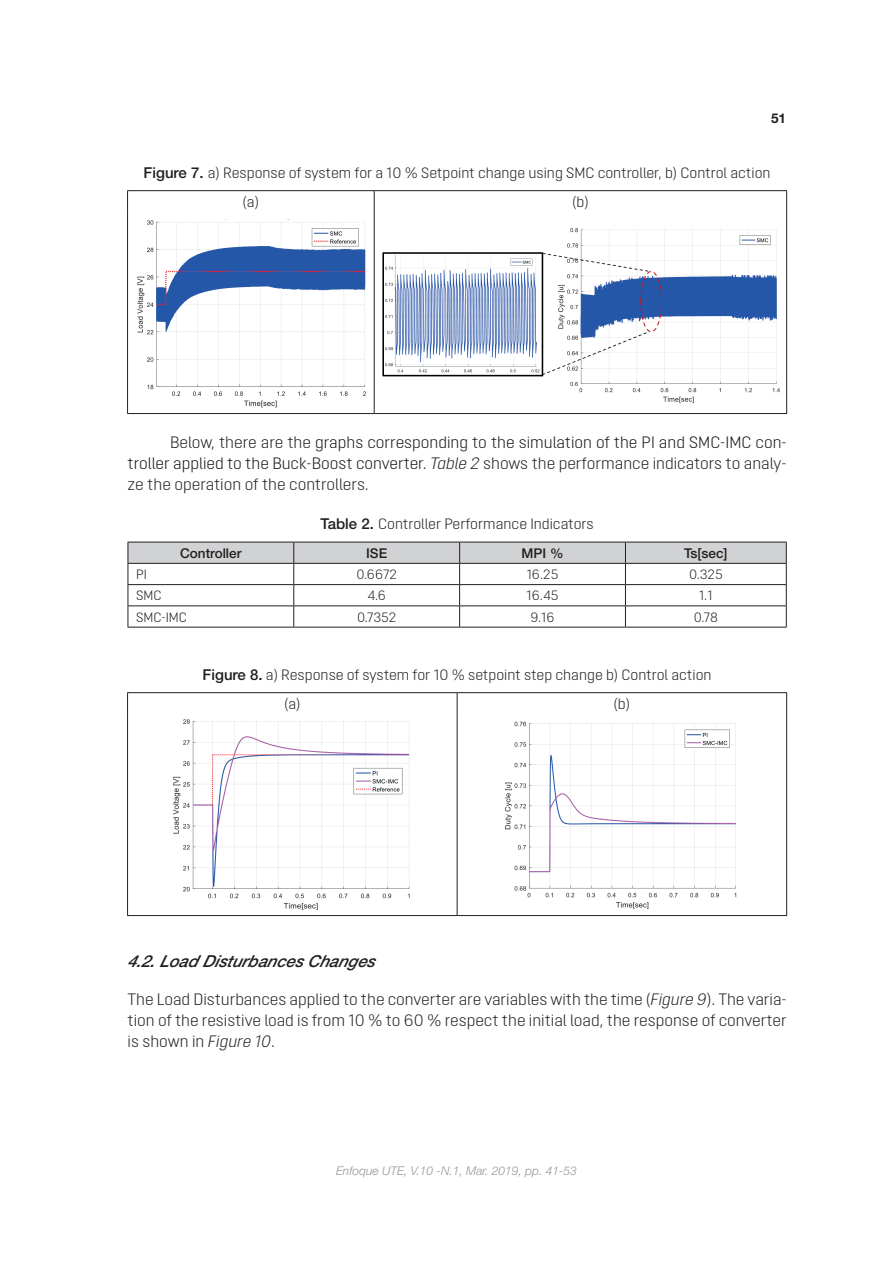
<style>
.page{position:relative;width:893px;height:1263px;background:#fff}
.page>*{position:absolute;margin:0;border:0;box-sizing:border-box;transform-origin:0 0}
.t1{font:300 16.5px/21px "Opinion Pro";color:#14171a;text-align:justify}
.t2{font:300 16.5px/21px "Opinion Pro";color:#231f20;text-align:justify}
.t3{font:italic 500 16.5px "Helvetica Neue";color:#231f20}
.t4{font:300 15px/29.5px "Opinion Pro";color:#231f20}
.t5{font:300 13.5px "Opinion Pro";color:#231f20}
.t6{font:500 13.5px "Helvetica Neue";color:#231f20}
.t7{font:700 13.5px "Helvetica Neue";color:#231f20}
.t8{font:italic 300 12px "Helvetica Neue";color:#939598}
.s1{font-family:"Helvetica Neue";font-weight:500}
.s2{color:#231f20}
.s3{font-style:italic;color:#231f20}
.s4{font-style:italic}
</style>
<div class="page">
<hr style="left:127px;top:190px;width:247px;height:1px;background:#231f20">
<svg style="left:127px;top:191px;width:1px;height:21px"></svg>
<hr style="left:374px;top:190px;width:413px;height:1px;background:#231f20">
<svg style="left:374px;top:191px;width:1px;height:21px"></svg>
<svg style="left:786px;top:191px;width:1px;height:21px"></svg>
<hr style="left:127px;top:212px;width:1px;height:201px;background:#231f20">
<hr style="left:374px;top:212px;width:1px;height:201px;background:#231f20">
<hr style="left:786px;top:212px;width:1px;height:201px;background:#231f20">
<hr style="left:127px;top:413px;width:247px;height:1px;background:#231f20">
<hr style="left:374px;top:413px;width:413px;height:1px;background:#231f20">
<img style="left:137px;top:219px;width:229px;height:189px">
<img style="left:382px;top:228px;width:398px;height:176px">
<svg style="left:128px;top:542px;width:659px;height:85px"></svg>
<hr style="left:128px;top:627px;width:166px;height:1px;background:#231f20">
<hr style="left:294px;top:627px;width:166px;height:1px;background:#231f20">
<hr style="left:460px;top:627px;width:165px;height:1px;background:#231f20">
<hr style="left:625px;top:627px;width:162px;height:1px;background:#231f20">
<hr style="left:127px;top:692px;width:330px;height:1px;background:#231f20">
<svg style="left:127px;top:693px;width:1px;height:21px"></svg>
<hr style="left:457px;top:692px;width:330px;height:1px;background:#231f20">
<svg style="left:457px;top:693px;width:1px;height:21px"></svg>
<svg style="left:786px;top:693px;width:1px;height:21px"></svg>
<hr style="left:127px;top:714px;width:1px;height:201px;background:#231f20">
<hr style="left:457px;top:714px;width:1px;height:201px;background:#231f20">
<hr style="left:786px;top:714px;width:1px;height:201px;background:#231f20">
<hr style="left:127px;top:915px;width:330px;height:1px;background:#231f20">
<hr style="left:457px;top:915px;width:330px;height:1px;background:#231f20">
<img style="left:173px;top:719px;width:237px;height:191px">
<img style="left:505px;top:721px;width:232px;height:188px">
<p class="t7" style="left:771px;top:109px;width:17px">51</p>
<p class="t4" style="left:243px;top:157px;width:529px;text-indent:-99px"><span class="s1">Figure 7.</span> a) Response of system for a 10 % Setpoint change using SMC controller, b) Control action (a)</p>
<p class="t4" style="left:572px;top:187px;width:18px">(b)</p>
<p class="t1" style="left:128px;top:431px;width:661px;text-indent:43px"><span class="s2">Below, there are the</span> graphs corresponding to the simulation of the PI and SMC-IMC con&shy;troller applied to the Buck-Boost converter. <span class="s3">Table 2</span> <span class="s2">shows the performance indicators to analy&shy;ze the operation of the controllers.</span></p>
<p class="t4" style="left:320px;top:509px;width:275px"><span class="s1">Table 2.</span> Controller Performance Indicators</p>
<p class="t6" style="left:180px;top:545px;width:63px">Controller</p>
<p class="t6" style="left:366px;top:545px;width:23px">ISE</p>
<p class="t6" style="left:521px;top:545px;width:44px">MPI %</p>
<p class="t6" style="left:684px;top:545px;width:45px">Ts[sec]</p>
<p class="t5" style="left:136px;top:567px;width:12px">PI</p>
<p class="t5" style="left:356px;top:567px;width:42px">0.6672</p>
<p class="t5" style="left:527px;top:567px;width:33px">16.25</p>
<p class="t5" style="left:689px;top:567px;width:35px">0.325</p>
<p class="t5" style="left:136px;top:588px;width:27px">SMC</p>
<p class="t5" style="left:367px;top:588px;width:20px">4.6</p>
<p class="t5" style="left:527px;top:588px;width:33px">16.45</p>
<p class="t5" style="left:699px;top:588px;width:15px">1.1</p>
<p class="t5" style="left:136px;top:609px;width:52px">SMC-IMC</p>
<p class="t5" style="left:357px;top:609px;width:41px">0.7352</p>
<p class="t5" style="left:530px;top:609px;width:26px">9.16</p>
<p class="t5" style="left:694px;top:609px;width:26px">0.78</p>
<p class="t4" style="left:284px;top:659px;width:429px;text-indent:-81px"><span class="s1">Figure 8.</span> a) Response of system for 10 % setpoint step change b) Control action (a)</p>
<p class="t4" style="left:614px;top:689px;width:18px">(b)</p>
<p class="t3" style="left:128px;top:951px;width:254px">4.2.Load DisturbancesChanges</p>
<p class="t2" style="left:128px;top:988px;width:661px">The Load Disturbances applied to the converter are variables with the time (<span class="s4">Figure 9</span>). The varia&shy;tion of the resistive load is from 10 % to 60 % respect the initial load, the response of converter is shown in <span class="s4">Figure 10</span>.</p>
<p class="t8" style="left:336px;top:1163px;width:242px">Enfoque UTE, V.10 -N.1, Mar. 2019, pp. 41-53</p>
</div>
